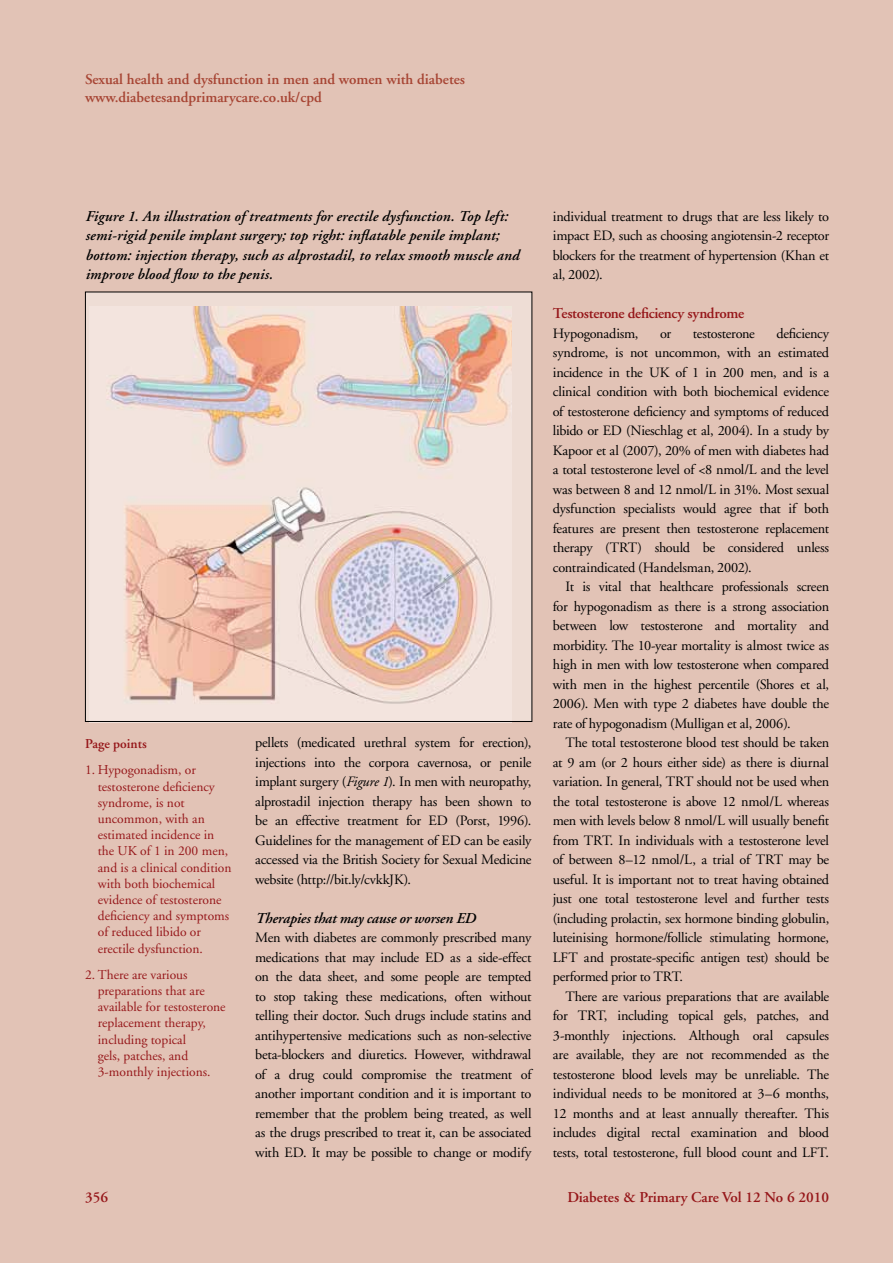
<style>
.page{position:relative;width:893px;height:1263px;background:#e2c3b6}
.page>*{position:absolute;margin:0;border:0;box-sizing:border-box;transform-origin:0 0}
.t1{font:italic 600 15px/19.5px "Adobe Garamond";letter-spacing:.01em;color:#000}
.t2{font:600 15px/18px "Adobe Garamond";color:#a74534}
.t3{font:600 15px "Adobe Garamond";letter-spacing:-.01em;color:#96171a}
.t4{font:italic 600 15px "Adobe Garamond";letter-spacing:-.015em;color:#000}
.t5{font:14.25px/19.5px "Adobe Garamond";letter-spacing:-.015em;color:#000;text-align:justify}
.t6{font:13.5px/16.2px "Adobe Garamond";color:#96171a}
.t7{font:600 13.5px "Adobe Garamond";color:#96171a}
.s1{font-style:italic}
</style>
<div class="page">
<div style="left:85px;top:292px;width:447px;height:429px;background:#eeddd5"></div>
<img style="left:90px;top:307px;width:421px;height:416px">
<p class="t2" style="left:85px;top:71px;width:382px">Sexual health and dysfunction in men and women with diabetes www.diabetesandprimarycare.co.uk/cpd</p>
<p class="t1" style="left:85px;top:207px;width:435px">Figure 1. An illustration of treatments for erectile dysfunction. Top left: semi-rigid penile implant surgery; top right: inflatable penile implant; bottom: injection therapy, such as alprostadil, to relax smooth muscle and improve blood flow to the penis.</p>
<p class="t7" style="left:85px;top:736px;width:63px">Page points</p>
<p class="t6" style="left:98px;top:762px;width:135px;text-indent:-13px">1. Hypogonadism, or testosterone deficiency syndrome, is not uncommon, with an estimated incidence in the UK of 1 in 200 men, and is a clinical condition with both biochemical evidence of testosterone deficiency and symptoms of reduced libido or erectile dysfunction.</p>
<p class="t6" style="left:98px;top:967px;width:129px;text-indent:-13px">2. There are various preparations that are available for testosterone replacement therapy, including topical<br>gels, patches, and<br>3-monthly injections.</p>
<p class="t5" style="left:255px;top:733px;width:278px">pellets (medicated urethral system for erection), injections into the corpora cavernosa, or penile implant surgery (<span class="s1">Figure 1</span>). In men with neuropathy, alprostadil injection therapy has been shown to be an effective treatment for ED (Porst, 1996).<br>Guidelines for the management of ED can be easily accessed via the British Society for Sexual Medicine website (http://bit.ly/cvkkJK).</p>
<p class="t4" style="left:255px;top:910px;width:222px">Therapies that may cause or worsen ED</p>
<p class="t5" style="left:255px;top:928px;width:278px">Men with diabetes are commonly prescribed many medications that may include ED as a side-effect on the data sheet, and some people are tempted to stop taking these medications, often without telling their doctor. Such drugs include statins and antihypertensive medications such as non-selective beta-blockers and diuretics. However, withdrawal of a drug could compromise the treatment of another important condition and it is important to remember that the problem being treated, as well as the drugs prescribed to treat it, can be associated with ED. It may be possible to change or modify</p>
<p class="t5" style="left:553px;top:207px;width:278px">individual treatment to drugs that are less likely to impact ED, such as choosing angiotensin-2 receptor blockers for the treatment of hypertension (Khan et al, 2002).</p>
<p class="t3" style="left:553px;top:305px;width:193px">Testosterone deficiency syndrome</p>
<p class="t5" style="left:553px;top:324px;width:87px">Hypogonadism,</p>
<p class="t5" style="left:660px;top:324px;width:13px">or</p>
<p class="t5" style="left:693px;top:324px;width:64px">testosterone</p>
<p class="t5" style="left:553px;top:324px;width:278px;text-indent:224px">deficiency syndrome, is not uncommon, with an estimated incidence in the UK of 1 in 200 men, and is a clinical condition with both biochemical evidence of testosterone deficiency and symptoms of reduced libido or ED (Nieschlag et al, 2004). In a study by Kapoor et al (2007), 20% of men with diabetes had a total testosterone level of &lt;8 nmol/L and the level was between 8 and 12 nmol/L in 31%. Most sexual dysfunction specialists would agree that if both features are present then testosterone replacement therapy (TRT) should be considered unless contraindicated (Handelsman, 2002).</p>
<p class="t5" style="left:553px;top:577px;width:278px;text-indent:13px">It is vital that healthcare professionals screen for hypogonadism as there is a strong association between low testosterone and mortality and morbidity. The 10-year mortality is almost twice as high in men with low testosterone when compared with men in the highest percentile (Shores et al, 2006). Men with type 2 diabetes have double the rate of hypogonadism (Mulligan et al, 2006).</p>
<p class="t5" style="left:553px;top:733px;width:278px;text-indent:13px">The total testosterone blood test should be taken at 9 am (or 2 hours either side) as there is diurnal variation. In general, TRT should not be used when the total testosterone is above 12 nmol/L whereas men with levels below 8 nmol/L will usually benefit from TRT. In individuals with a testosterone level of between 8–12 nmol/L, a trial of TRT may be useful. It is important not to treat having obtained just one total testosterone level and further tests (including prolactin, sex hormone binding globulin, luteinising hormone/follicle stimulating hormone, LFT and prostate-specific antigen test) should be performed prior to TRT.</p>
<p class="t5" style="left:553px;top:987px;width:278px;text-indent:13px">There are various preparations that are available for TRT, including topical gels, patches, and 3-monthly injections. Although oral capsules are available, they are not recommended as the testosterone blood levels may be unreliable. The individual needs to be monitored at 3–6 months, 12 months and at least annually thereafter. This includes digital rectal examination and blood tests, total testosterone, full blood count and LFT.</p>
<p class="t3" style="left:85px;top:1189px;width:24px">356</p>
<p class="t3" style="left:567px;top:1189px;width:263px">Diabetes &amp; Primary Care Vol 12 No 6 2010</p>
</div>
